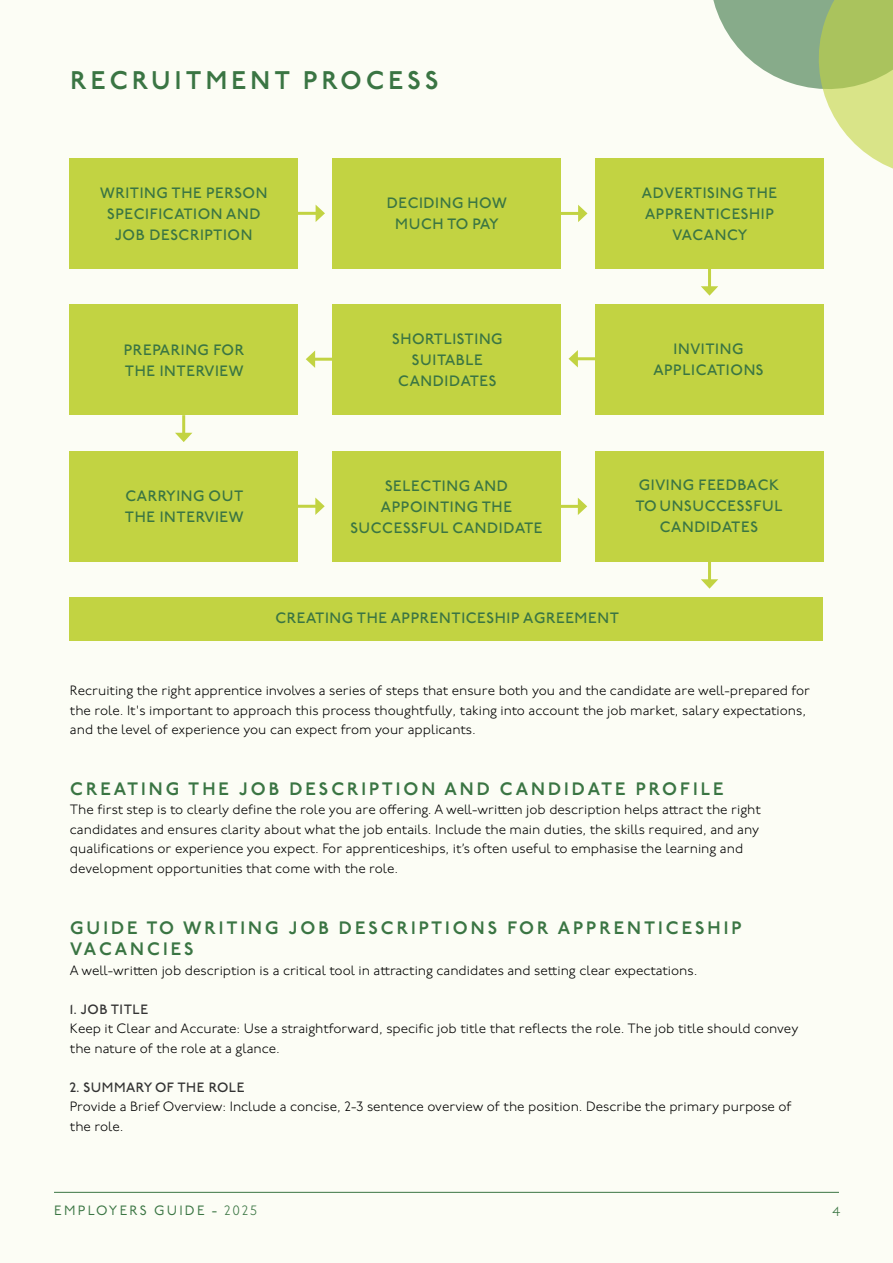
<style>
.page{position:relative;width:893px;height:1263px;background:#fcfdf5}
.page>*{position:absolute;margin:0;border:0;box-sizing:border-box;transform-origin:0 0}
.t1{font:600 25.5px "P22 Underground";letter-spacing:.165em;color:#3a7543}
.t2{font:600 18px/21.6px "P22 Underground";letter-spacing:.165em;color:#3a7543}
.t3{font:500 15px/21px "P22 Underground";letter-spacing:.04em;color:#3a7543;text-align:center}
.t4{font:300 13.5px/19.5px "P22 Underground";color:#000}
.t5{font:500 13.5px "P22 Underground";letter-spacing:.04em;color:#333}
.t6{font:13.5px "P22 Underground";letter-spacing:.165em;color:#3a7543}
.t7{font:300 13.5px "P22 Underground";color:#3a7543}
.s1{font-weight:300}
</style>
<div class="page">
<div style="left:70px;top:158px;width:228px;height:111px;background:#c2d342"></div>
<div style="left:70px;top:304px;width:228px;height:111px;background:#c2d342"></div>
<div style="left:70px;top:451px;width:228px;height:111px;background:#c2d342"></div>
<div style="left:333px;top:158px;width:228px;height:111px;background:#c2d342"></div>
<div style="left:333px;top:304px;width:228px;height:111px;background:#c2d342"></div>
<div style="left:332px;top:451px;width:228px;height:111px;background:#c2d342"></div>
<div style="left:595px;top:158px;width:229px;height:111px;background:#c2d342"></div>
<div style="left:595px;top:304px;width:229px;height:111px;background:#c2d342"></div>
<div style="left:595px;top:451px;width:228px;height:111px;background:#c2d342"></div>
<div style="left:70px;top:597px;width:753px;height:44px;background:#c2d342"></div>
<hr style="left:54px;top:1192px;width:785px;height:1px;background:#3a7543">
<hr style="left:298px;top:212px;width:20px;height:3px;background:#c2d342">
<svg style="left:316px;top:205px;width:9px;height:17px"></svg>
<hr style="left:560px;top:212px;width:21px;height:3px;background:#c2d342">
<svg style="left:578px;top:205px;width:9px;height:17px"></svg>
<hr style="left:708px;top:269px;width:3px;height:20px;background:#c2d342">
<svg style="left:701px;top:286px;width:17px;height:10px"></svg>
<hr style="left:575px;top:357px;width:20px;height:3px;background:#c2d342">
<svg style="left:568px;top:350px;width:10px;height:17px"></svg>
<hr style="left:312px;top:358px;width:21px;height:3px;background:#c2d342">
<svg style="left:306px;top:350px;width:9px;height:18px"></svg>
<hr style="left:182px;top:415px;width:3px;height:20px;background:#c2d342">
<svg style="left:175px;top:433px;width:17px;height:9px"></svg>
<hr style="left:298px;top:505px;width:20px;height:3px;background:#c2d342">
<svg style="left:315px;top:497px;width:10px;height:18px"></svg>
<hr style="left:560px;top:505px;width:20px;height:3px;background:#c2d342">
<svg style="left:578px;top:498px;width:9px;height:17px"></svg>
<hr style="left:708px;top:562px;width:3px;height:20px;background:#c2d342">
<svg style="left:701px;top:579px;width:17px;height:10px"></svg>
<svg style="left:713px;top:0;width:180px;height:169px"></svg>
<h1 class="t1" style="left:70px;top:65px;width:369px">RECRUITMENT PROCESS</h1>
<p class="t3" style="left:100px;top:183px;width:169px">WRITING THE PERSON<br>SPECIFICATION AND<br>JOB DESCRIPTION</p>
<p class="t3" style="left:124px;top:340px;width:122px;text-align:left">PREPARING FOR<br>THE INTERVIEW</p>
<p class="t3" style="left:387px;top:193px;width:122px">DECIDING HOW<br>MUCH TO PAY</p>
<p class="t3" style="left:392px;top:329px;width:112px">SHORTLISTING<br>SUITABLE<br>CANDIDATES</p>
<p class="t3" style="left:642px;top:183px;width:137px">ADVERTISING THE<br>APPRENTICESHIP<br>VACANCY</p>
<p class="t3" style="left:653px;top:339px;width:112px">INVITING<br>APPLICATIONS</p>
<p class="t3" style="left:125px;top:486px;width:120px;text-align:left">CARRYING OUT<br>THE INTERVIEW</p>
<p class="t3" style="left:350px;top:476px;width:194px">SELECTING AND<br>APPOINTING THE<br>SUCCESSFUL CANDIDATE</p>
<p class="t3" style="left:635px;top:475px;width:148px">GIVING FEEDBACK<br>TO UNSUCCESSFUL<br>CANDIDATES</p>
<p class="t3" style="left:275px;top:608px;width:345px">CREATING THE APPRENTICESHIP AGREEMENT</p>
<p class="t4" style="left:70px;top:682px;width:742px">Recruiting the right apprentice involves a series of steps that ensure both you and the candidate are well-prepared for the role. It's important to approach this process thoughtfully, taking into account the job market, salary expectations, and the level of experience you can expect from your applicants.</p>
<h2 class="t2" style="left:70px;top:779px;width:655px">CREATING THE JOB DESCRIPTION AND CANDIDATE PROFILE</h2>
<p class="t4" style="left:70px;top:801px;width:692px">The first step is to clearly define the role you are offering. A well-written job description helps attract the right candidates and ensures clarity about what the job entails. Include the main duties, the skills required, and any qualifications or experience you expect. For apprenticeships, it’s often useful to emphasise the learning and development opportunities that come with the role.</p>
<h2 class="t2" style="left:70px;top:917px;width:673px">GUIDE TO WRITING JOB DESCRIPTIONS FOR APPRENTICESHIP<br>VACANCIES</h2>
<p class="t4" style="left:70px;top:961px;width:629px">A well-written job description is a critical tool in attracting candidates and setting clear expectations.</p>
<p class="t5" style="left:70px;top:1001px;width:80px">1. JOB TITLE</p>
<p class="t4" style="left:70px;top:1019px;width:730px">Keep it Clear and Accurate: Use a straightforward, specific job title that reflects the role. The job title should convey the nature of the role at a glance.</p>
<p class="t5" style="left:70px;top:1079px;width:176px">2. SUMMARY OF THE ROLE</p>
<p class="t4" style="left:70px;top:1097px;width:723px">Provide a Brief Overview: Include a concise, 2-3 sentence overview of the position. Describe the primary purpose of the role.</p>
<p class="t6" style="left:54px;top:1203px;width:204px">EMPLOYERS GUIDE - <span class="s1">2025</span></p>
<p class="t7" style="left:832px;top:1204px;width:10px">4</p>
</div>
